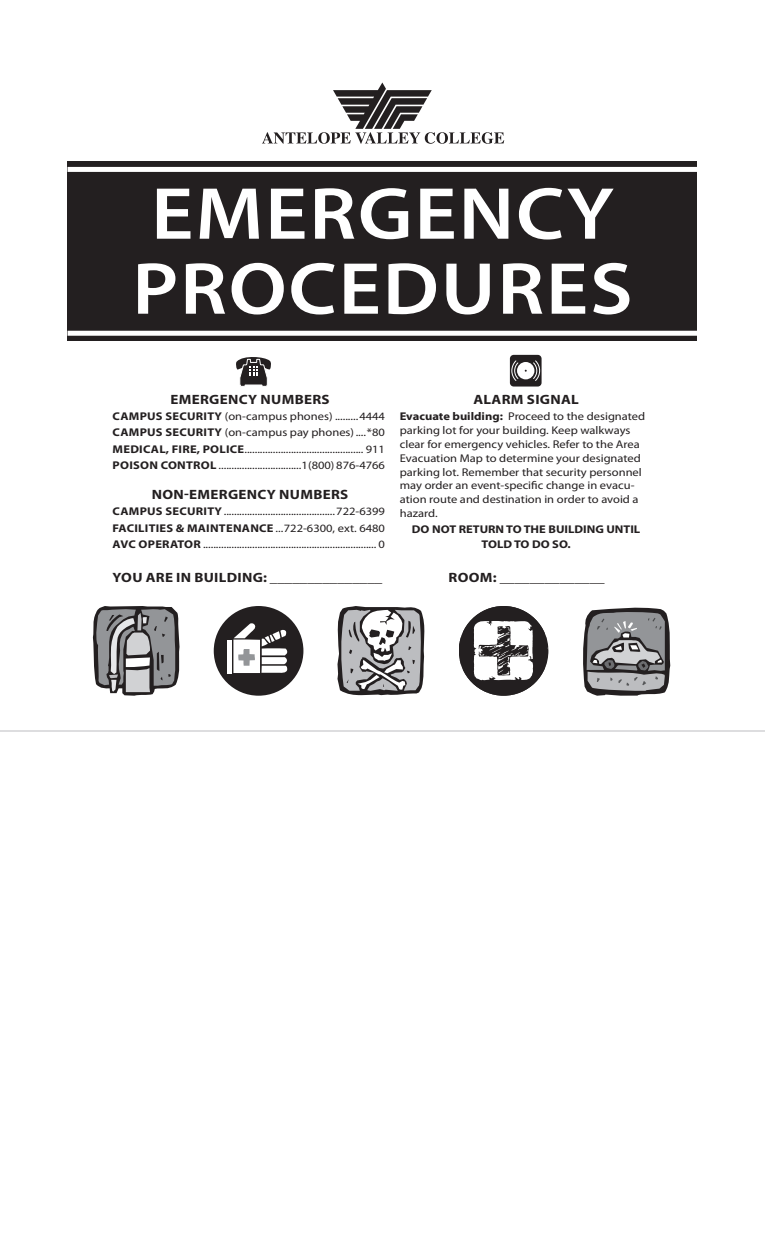
<style>
.page{position:relative;width:765px;height:1260px;background:#fff}
.page>*{position:absolute;margin:0;border:0;box-sizing:border-box;transform-origin:0 0}
.t1{font:600 74.25px "Myriad Pro";letter-spacing:.02em;color:#fff;scale:1.11 1}
.t2{font:700 13.5px "Myriad Pro";letter-spacing:.02em;color:#231f20;scale:1.11 1}
.t3{font:11.25px/13.9px "Myriad Pro";color:#231f20;scale:1.11 1}
.t4{font:700 11.25px "Myriad Pro";letter-spacing:.02em;color:#231f20;scale:1.11 1}
.s1{font-weight:700}
.s2{font-weight:400}
</style>
<div class="page">
<div style="left:67px;top:162px;width:630px;height:179px;background:#231f20"></div>
<hr style="left:0;top:731px;width:765px;height:1px;background:#bcbdc0">
<svg style="left:92px;top:606px;width:88px;height:90px;background:#8c8c8d"></svg>
<div style="left:214px;top:606px;width:89px;height:90px;background:#231f20;border-radius:50%"></div>
<div style="left:227px;top:640px;width:5px;height:33px;background:#fff"></div>
<svg style="left:233px;top:623px;width:55px;height:50px"></svg>
<svg style="left:338px;top:606px;width:87px;height:90px"></svg>
<svg style="left:459px;top:606px;width:89px;height:90px"></svg>
<svg style="left:583px;top:607px;width:88px;height:89px;background:#888789"></svg>
<svg style="left:262px;top:82px;width:242px;height:62px"></svg>
<div style="left:68px;top:167px;width:630px;height:5px;background:#fff"></div>
<div style="left:68px;top:331px;width:630px;height:5px;background:#fff"></div>
<svg style="left:236px;top:357px;width:35px;height:29px"></svg>
<div style="left:510px;top:355px;width:32px;height:32px;background:#231f20;border-radius:4px"></div>
<div style="left:517px;top:362px;width:17px;height:17px;background:#fff;border-radius:50%"></div>
<svg style="left:511px;top:360px;width:8px;height:21px"></svg>
<svg style="left:525px;top:360px;width:15px;height:21px"></svg>
<p class="t1" style="left:151px;top:167px;width:419px">EMERGENCY</p>
<p class="t1" style="left:132px;top:242px;width:452px">PROCEDURES</p>
<p class="t2" style="left:171px;top:391px;width:145px">EMERGENCY NUMBERS</p>
<p class="t3" style="left:113px;top:409px;width:247px"><span class="s1">CAMPUS SECURITY</span> (on-campus phones) .........4444</p>
<p class="t3" style="left:113px;top:426px;width:247px"><span class="s1">CAMPUS SECURITY</span> (on-campus pay phones)....*80</p>
<p class="t3" style="left:113px;top:442px;width:247px"><span class="s1">ME DICAL, FIRE, POLICE</span>.............................................. 911</p>
<p class="t3" style="left:113px;top:458px;width:247px"><span class="s1">POISON CONTROL</span> ................................1(800) 876-4766</p>
<p class="t2" style="left:152px;top:486px;width:179px">NON-EMERGENCY NUMBERS</p>
<p class="t3" style="left:113px;top:504px;width:247px"><span class="s1">CAMPUS SECURITY</span>...........................................722-6399</p>
<p class="t4" style="left:113px;top:520px;width:247px">FACILITIES &amp; MAINTENANCE <span class="s2">...722-6300, ext. 6480</span></p>
<p class="t3" style="left:113px;top:537px;width:247px"><span class="s1">AVC OPERATOR</span> ................................................................... 0</p>
<p class="t2" style="left:473px;top:391px;width:97px">ALARM SIGNAL</p>
<p class="t3" style="left:400px;top:409px;width:223px"><span class="s1">EVACUATE BUILDING:</span> Proceed to the designated parking lot for your building. Keep walkways clear for emergency vehicles. Refer to the Area Evacuation Map to determine your designated parking lot. Remember that security personnel may order an event-specific change in evacu&shy;ation route and destination in order to avoid a hazard.</p>
<p class="t4" style="left:412px;top:521px;width:27px">DO NOT</p>
<p class="t4" style="left:459px;top:521px;width:21px">RETURN</p>
<p class="t4" style="left:506px;top:521px;width:46px">TO THE BUILDING</p>
<p class="t4" style="left:606px;top:521px;width:7px">UNTIL</p>
<p class="t4" style="left:482px;top:537px;width:8px">TOLD</p>
<p class="t4" style="left:514px;top:537px;width:53px">TODO SO.</p>
<p class="t2" style="left:113px;top:569px;width:245px">YOU ARE IN BUILDING: _______________</p>
<p class="t2" style="left:449px;top:569px;width:142px">ROOM: ______________</p>
</div>
